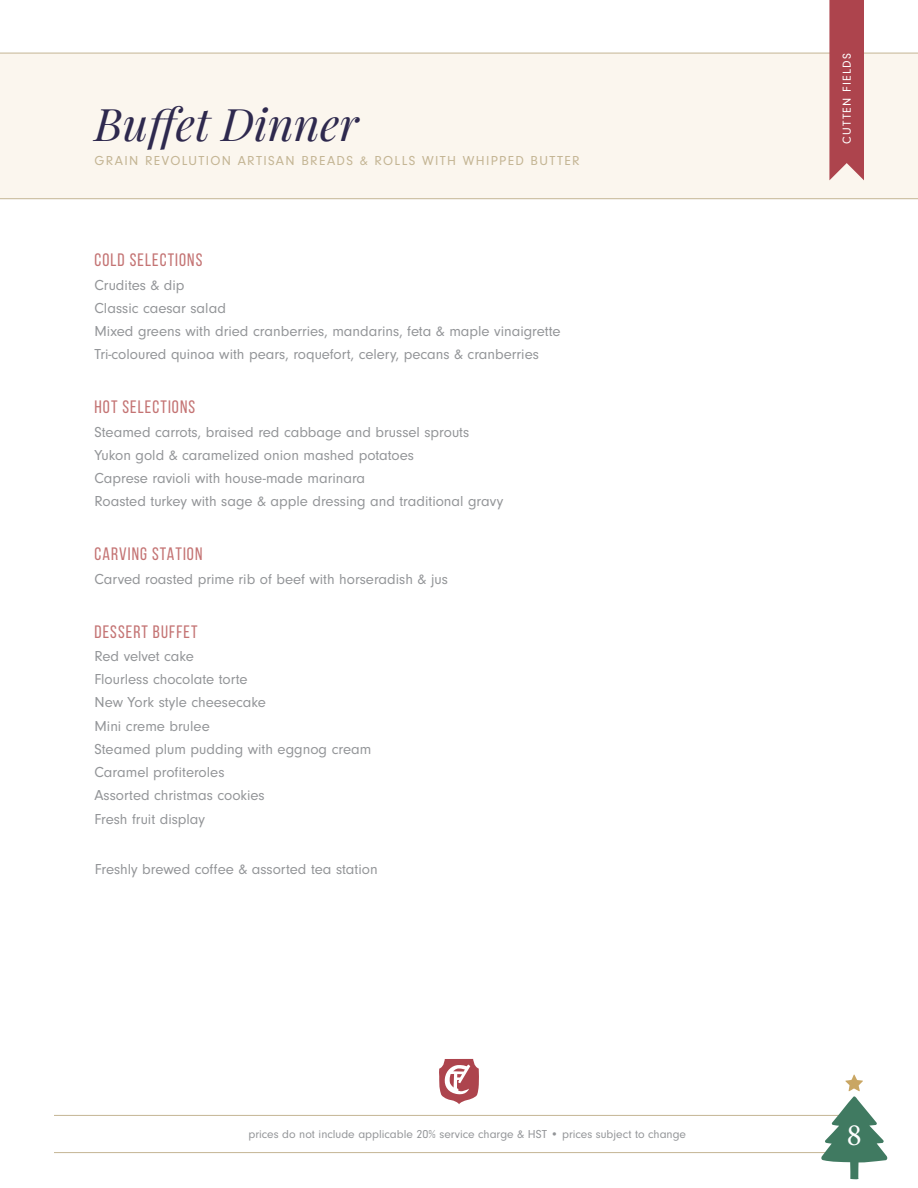
<style>
.page{position:relative;width:918px;height:1188px;background:#fff}
.page>*{position:absolute;margin:0;border:0;box-sizing:border-box;transform-origin:0 0}
.t1{font:italic 45px "Playfair Display";color:#2e294e}
.t2{font:31.2px "Minion Pro";color:#fff}
.t3{font:18px "Bebas Neue";letter-spacing:.06em;color:#c47474}
.t4{font:15px/23.2px "Neuzeit Gro";color:#939598}
.t5{font:13.5px "Neuzeit Gro";letter-spacing:.1em;color:#c4b594}
.t6{font:12px "Neuzeit Gro";color:#939598}
.t7{font:12px "Neuzeit Gro";letter-spacing:.1em;color:#fff}
</style>
<div class="page">
<hr style="left:54px;top:1152px;width:810px;height:1px;background:#c4b594">
<hr style="left:54px;top:1115px;width:810px;height:1px;background:#c4b594">
<svg style="left:821px;top:1075px;width:67px;height:105px"></svg>
<svg style="left:439px;top:1059px;width:40px;height:45px"></svg>
<div style="left:0;top:53px;width:918px;height:146px;background:#fbf6ee"></div>
<svg style="left:829px;top:0;width:35px;height:180px;background:#b14e56"></svg>
<h1 class="t1" style="left:94px;top:89px;width:266px">Buffet Dinner</h1>
<p class="t5" style="left:94px;top:153px;width:487px">GRAIN REVOLUTION ARTISAN BREADS &amp; ROLLS WITH WHIPPED BUTTER</p>
<p class="t3" style="left:94px;top:250px;width:109px">COLD SELECTIONS</p>
<p class="t4" style="left:94px;top:273px;width:468px">Crudites &amp; dip<br>Classic caesar salad<br>Mixed greens with dried cranberries, mandarins, feta &amp; maple vinaigrette Tri-coloured quinoa with pears, roquefort, celery, pecans &amp; cranberries</p>
<p class="t3" style="left:94px;top:397px;width:102px">HOT SELECTIONS</p>
<p class="t4" style="left:94px;top:420px;width:410px">Steamed carrots, braised red cabbage and brussel sprouts Yukon gold &amp; caramelized onion mashed potatoes<br>Caprese ravioli with house-made marinara<br>Roasted turkey with sage &amp; apple dressing and traditional gravy</p>
<p class="t3" style="left:94px;top:544px;width:109px">CARVING STATION</p>
<p class="t4" style="left:94px;top:567px;width:355px">Carved roasted prime rib of beef with horseradish &amp; jus</p>
<p class="t3" style="left:94px;top:622px;width:105px">DESSERT BUFFET</p>
<p class="t4" style="left:94px;top:645px;width:278px">Red velvet cake<br>Flourless chocolate torte<br>New York style cheesecake<br>Mini creme brulee<br>Steamed plum pudding with eggnog cream<br>Caramel profiteroles<br>Assorted christmas cookies<br>Fresh fruit display</p>
<p class="t4" style="left:95px;top:858px;width:284px">Freshly brewed coffee &amp; assorted tea station</p>
<p class="t6" style="left:249px;top:1128px;width:439px">prices do not include applicable 20% service charge &amp; HST • prices subject to change</p>
<p class="t7" style="left:840px;top:144px;width:92px;rotate:-90deg">CUTTEN FIELDS</p>
<h2 class="t2" style="left:847px;top:1114px;width:16px">8</h2>
</div>
